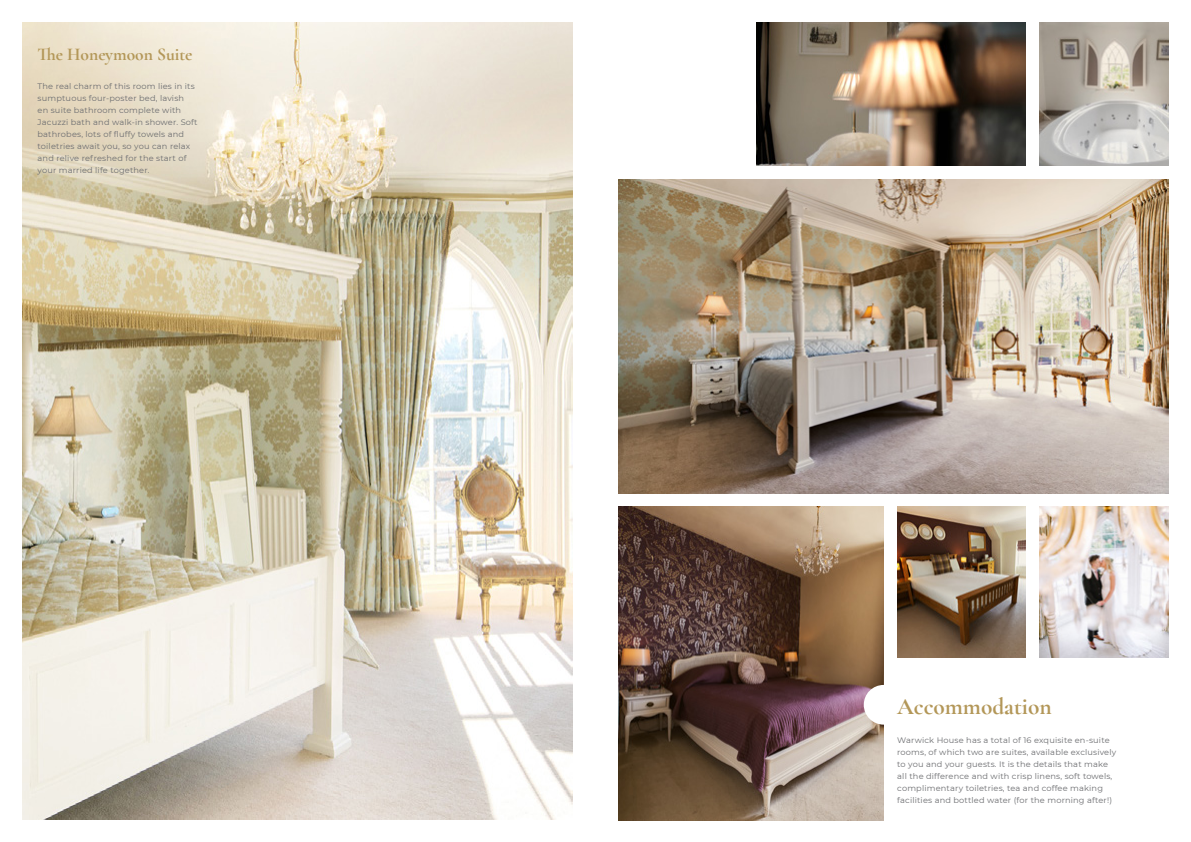
<style>
.page{position:relative;width:1191px;height:842px;background:#fff}
.page>*{position:absolute;margin:0;border:0;box-sizing:border-box;transform-origin:0 0}
.Heading{font:700 24px "Cormorant Garamond";color:#b39758}
.Heading-2{font:700 18px "Cormorant Garamond";color:#b39758}
.BodyCopy1{font:8px/12px "Montserrat";letter-spacing:.02em;color:#6c6d70}
</style>
<div class="page">
<img style="left:618px;top:507px;width:265px;height:314px">
<img style="left:23px;top:23px;width:550px;height:796px">
<img style="left:1039px;top:507px;width:129px;height:150px">
<img style="left:1039px;top:23px;width:129px;height:143px">
<img style="left:897px;top:507px;width:128px;height:150px">
<img style="left:756px;top:23px;width:269px;height:143px">
<img style="left:618px;top:180px;width:550px;height:313px">
<div style="left:863px;top:685px;width:40px;height:40px;background:#fff;border-radius:50%"></div>
<p class="Heading-2" style="left:38px;top:43px;width:156px">The Honeymoon Suite</p>
<p class="BodyCopy1" style="left:38px;top:80px;width:161px">The real charm of this room lies in its sumptuous four-poster bed, lavish<br>en suite bathroom complete with Jacuzzi bath and walk-in shower. Soft bathrobes, lots of fluffy towels and toiletries await you, so you can relax and relive refreshed for the start of your married life together.</p>
<p class="Heading" style="left:897px;top:691px;width:156px">Accommodation</p>
<p class="BodyCopy1" style="left:897px;top:733px;width:220px">Warwick House has a total of 16 exquisite en-suite rooms, of which two are suites, available exclusively to you and your guests. It is the details that make all the difference and with crisp linens, soft towels, complimentary toiletries, tea and coffee making facilities and bottled water (for the morning after!)</p>
</div>
